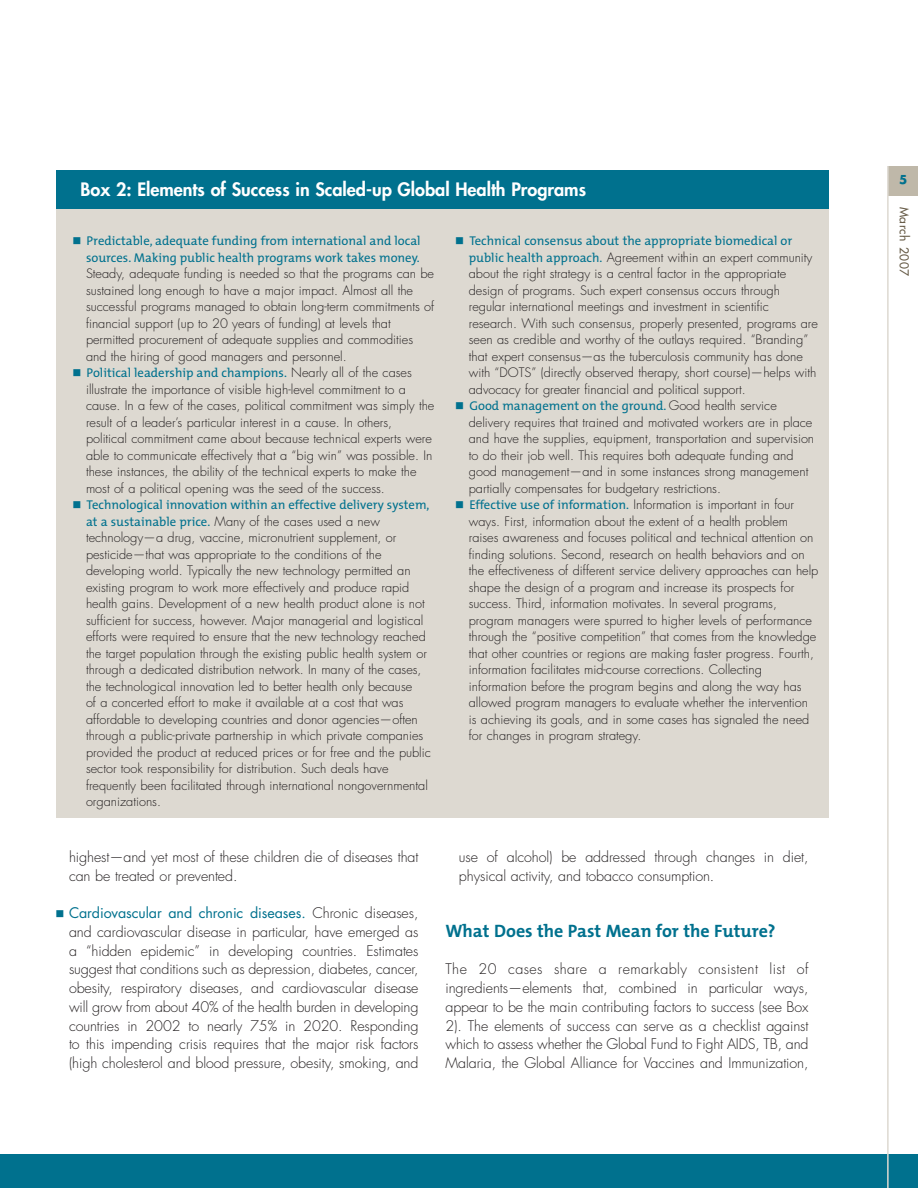
<style>
.page{position:relative;width:918px;height:1188px;background:#fff}
.page>*{position:absolute;margin:0;border:0;box-sizing:border-box;transform-origin:0 0}
.t1{font:800 18px "Futura";color:#fff}
.t2{font:700 18px "The Mix";color:#00718e}
.t3{font:300 14.25px/18.8px "Futura";letter-spacing:-.005em;color:#231f20}
.t4{font:300 12.75px/16.5px "Futura";color:#231f20}
.t5{font:12.75px/16.5px "The Mix";color:#00718e}
.t6{font:12px "Futura";letter-spacing:.045em;color:#685d49}
.t7{font:700 12px "Futura";color:#00718e}
.s1{font-family:"Futura";font-weight:300;color:#231f20}
.s2{font-family:"The Mix";font-weight:400;color:#00718e}
.s3{font-weight:400;color:#00718e}
</style>
<div class="page">
<div style="left:0;top:1155px;width:918px;height:33px;background:#00718e"></div>
<div style="left:888px;top:166px;width:30px;height:30px;background:#bfb8a9"></div>
<hr style="left:887px;top:164px;width:2px;height:1024px;background:#ddd9d1">
<div style="left:886px;top:159px;width:32px;height:7px;background:#fff"></div>
<div style="left:56px;top:173px;width:772px;height:645px;background:#ddd9d1"></div>
<div style="left:56px;top:170px;width:772px;height:39px;background:#00718e"></div>
<h1 class="t1" style="left:81px;top:181px;width:507px">Box 2: Elements of Success in Scaled-up Global Health Programs</h1>
<p class="t5" style="left:86px;top:234px;width:336px">Predictable, adequate funding from international and local sources. Making public health programs work takes money.</p>
<p class="t4" style="left:86px;top:267px;width:350px">Steady, adequate funding is needed so that the programs can be sustained long enough to have a major impact. Almost all the successful programs managed to obtain long-term commitments of financial support (up to 20 years of funding) at levels that permitted procurement of adequate supplies and commodities and the hiring of good managers and personnel.</p>
<p class="t5" style="left:87px;top:366px;width:327px">Political leadership and champions. <span class="s1">Nearly all of the cases</span></p>
<p class="t4" style="left:86px;top:382px;width:350px">illustrate the importance of visible high-level commitment to a cause. In a few of the cases, political commitment was simply the result of a leader’s particular interest in a cause. In others, political commitment came about because technical experts were able to communicate effectively that a “big win” was possible. In these instances, the ability of the technical experts to make the most of a political opening was the seed of the success.</p>
<p class="t5" style="left:87px;top:498px;width:344px">Technological innovation within an effective delivery system,</p>
<p class="t4" style="left:86px;top:514px;width:346px"><span class="s2">at a sustainable price.</span> Many of the cases used a new technology—a drug, vaccine, micronutrient supplement, or pesticide—that was appropriate to the conditions of the developing world. Typically the new technology permitted an existing program to work more effectively and produce rapid health gains. Development of a new health product alone is not sufficient for success, however. Major managerial and logistical efforts were required to ensure that the new technology reached the target population through the existing public health system or through a dedicated distribution network. In many of the cases, the technological innovation led to better health only because<br>of a concerted effort to make it available at a cost that was affordable to developing countries and donor agencies—often through a public-private partnership in which private companies provided the product at reduced prices or for free and the public sector took responsibility for distribution. Such deals have frequently been facilitated through international nongovernmental organizations.</p>
<p class="t5" style="left:469px;top:234px;width:324px">Technical consensus about the appropriate biomedical or</p>
<p class="t4" style="left:469px;top:250px;width:351px"><span class="s2">public health approach.</span> Agreement within an expert community about the right strategy is a central factor in the appropriate design of programs. Such expert consensus occurs through regular international meetings and investment in scientific research. With such consensus, properly presented, programs are seen as credible and worthy of the outlays required. “Branding” that expert consensus—as the tuberculosis community has done with “DOTS” (directly observed therapy, short course)—helps with advocacy for greater financial and political support.</p>
<p class="t5" style="left:469px;top:399px;width:309px">Good management on the ground. <span class="s1">Good health service</span></p>
<p class="t4" style="left:469px;top:415px;width:351px">delivery requires that trained and motivated workers are in place and have the supplies, equipment, transportation and supervision to do their job well. This requires both adequate funding and good management—and in some instances strong management partially compensates for budgetary restrictions.<br><span class="s2">Effective use of information.</span> Information is important in four ways. First, information about the extent of a health problem raises awareness and focuses political and technical attention on finding solutions. Second, research on health behaviors and on the effectiveness of different service delivery approaches can help shape the design of a program and increase its prospects for success. Third, information motivates. In several programs, program managers were spurred to higher levels of performance through the “positive competition” that comes from the knowledge that other countries or regions are making faster progress. Fourth, information facilitates mid-course corrections. Collecting information before the program begins and along the way has allowed program managers to evaluate whether the intervention is achieving its goals, and in some cases has signaled the need for changes in program strategy.</p>
<p class="t3" style="left:69px;top:848px;width:351px">highest—and yet most of these children die of diseases that can be treated or prevented.</p>
<p class="t3" style="left:69px;top:905px;width:351px;text-align:justify"><span class="s3">Cardiovascular and chronic diseases.</span> Chronic diseases, and cardiovascular disease in particular, have emerged as a “hidden epidemic” in developing countries. Estimates suggest that conditions such as depression, diabetes, cancer, obesity, respiratory diseases, and cardiovascular disease will grow from about 40% of the health burden in developing countries in 2002 to nearly 75% in 2020. Responding to this impending crisis requires that the major risk factors (high cholesterol and blood pressure, obesity, smoking, and</p>
<p class="t3" style="left:459px;top:848px;width:351px">use of alcohol) be addressed through changes in diet, physical activity, and tobacco consumption.</p>
<h1 class="t2" style="left:446px;top:924px;width:332px">What Does the Past Mean for the Future?</h1>
<p class="t3" style="left:446px;top:961px;width:365px;text-align:justify">The 20 cases share a remarkably consistent list of ingredients—elements that, combined in particular ways, appear to be the main contributing factors to success (see Box 2). The elements of success can serve as a checklist against which to assess whether the Global Fund to Fight AIDS, TB, and Malaria, the Global Alliance for Vaccines and Immunization,</p>
<p class="t7" style="left:899px;top:174px;width:10px">5</p>
<p class="t6" style="left:910px;top:207px;width:71px;rotate:90deg">March 2007</p>
</div>
